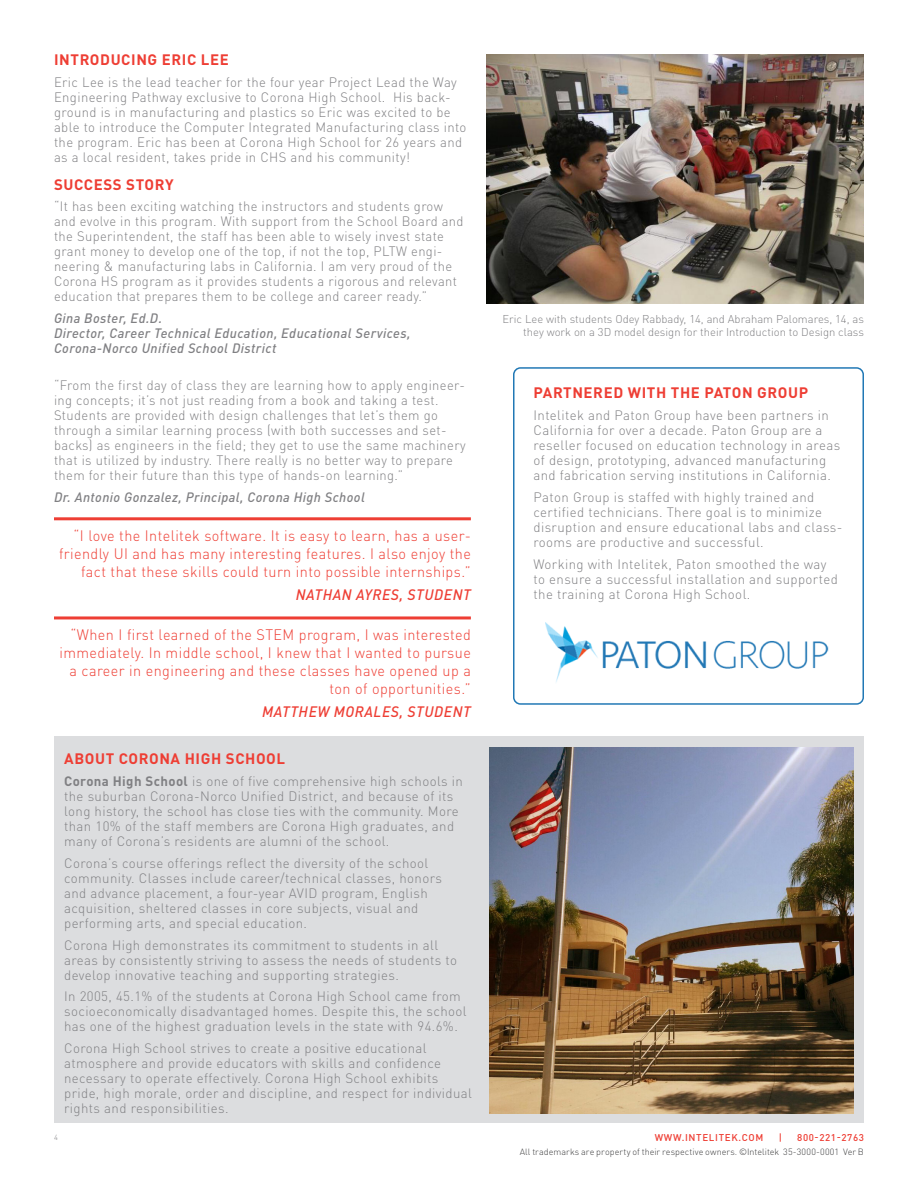
<style>
.page{position:relative;width:918px;height:1188px;background:#fff}
.page>*{position:absolute;margin:0;border:0;box-sizing:border-box;transform-origin:0 0}
.Quote_Text{font:300 15px/18px "DINOT";letter-spacing:.03em;color:#ee3e34;text-align:right;scale:.96 1}
.Paragraph_Header{font:700 15px "DINOT";letter-spacing:.04em;color:#ee3e34}
.Quote_Name{font:italic 500 15px "DINOT";letter-spacing:.04em;color:#ee3e34;scale:.96 1}
.Body_Text{font:300 13.5px/15px "DINOT";letter-spacing:.03em;color:#808083}
.Body_Text-2{font:300 13.5px/15px "DINOT";letter-spacing:.03em;color:#808083;scale:.96 1}
.Body_Text-3{font:italic 500 13.5px/15px "DINOT";letter-spacing:.03em;color:#808083}
.t1{font:300 11.25px/13.5px "DINOT";color:#808083;text-align:right}
.t2{font:500 9.75px "DINOT";letter-spacing:.07em;color:#ee3e34}
._14_DS_copyright_tex{font:300 9px "DINOT";letter-spacing:.005em;color:#3e3e3f}
.t3{font:300 7.5px "DINOT";color:#808083}
.s1{font-weight:700}
</style>
<div class="page">
<div style="left:54px;top:737px;width:810px;height:386px;background:#dcdddf"></div>
<img style="left:486px;top:54px;width:378px;height:249px">
<img style="left:489px;top:748px;width:364px;height:366px">
<hr style="left:54px;top:517px;width:417px;height:3px;background:#ee3e34">
<hr style="left:54px;top:616px;width:417px;height:3px;background:#ee3e34">
<img style="left:546px;top:623px;width:283px;height:59px">
<div style="left:513px;top:367px;width:351px;height:338px;border:2px solid #2178b5;border-radius:7px"></div>
<p class="Paragraph_Header" style="left:54px;top:50px;width:176px">INTRODUCING ERIC LEE</p>
<p class="Body_Text" style="left:54px;top:75px;width:414px">Eric Lee is the lead teacher for the four year Project Lead the Way Engineering Pathway exclusive to Corona High School. His back&shy;ground is in manufacturing and plastics so Eric was excited to be able to introduce the Computer Integrated Manufacturing class into the program. Eric has been at Corona High School for 26 years and as a local resident, takes pride in CHS and his community!</p>
<p class="Paragraph_Header" style="left:54px;top:174px;width:121px">SUCCESS STORY</p>
<p class="Body_Text-2" style="left:54px;top:199px;width:428px">“It has been exciting watching the instructors and students grow and evolve in this program. With support from the School Board and the Superintendent, the staff has been able to wisely invest state grant money to develop one of the top, if not the top, PLTW engi&shy;neering &amp; manufacturing labs in California. I am very proud of the Corona HS program as it provides students a rigorous and relevant education that prepares them to be college and career ready.”</p>
<p class="Body_Text-3" style="left:54px;top:311px;width:358px">Gina Boster, Ed.D.<br>Director, Career Technical Education, Educational Services,<br>Corona-Norco Unified School District</p>
<p class="Body_Text-2" style="left:54px;top:377px;width:430px">“From the first day of class they are learning how to apply engineer&shy;ing concepts; it’s not just reading from a book and taking a test.<br>Students are provided with design challenges that let’s them go through a similar learning process (with both successes and set&shy;backs) as engineers in the field; they get to use the same machinery that is utilized by industry. There really is no better way to prepare them for their future than this type of hands-on learning.”</p>
<p class="Body_Text-3" style="left:54px;top:489px;width:312px">Dr. Antonio Gonzalez, Principal, Corona High School</p>
<p class="Quote_Text" style="left:59px;top:526px;width:430px">“I love the Intelitek software. It is easy to learn, has a user&shy;friendly UI and has many interesting features. I also enjoy the fact that these skills could turn into possible internships.”</p>
<p class="Quote_Name" style="left:296px;top:585px;width:184px">NATHAN AYRES, STUDENT</p>
<p class="Quote_Text" style="left:59px;top:625px;width:430px">“When I first learned of the STEM program, I was interested immediately. In middle school, I knew that I wanted to pursue a career in engineering and these classes have opened up a ton of opportunities.”</p>
<p class="Quote_Name" style="left:262px;top:702px;width:219px">MATTHEW MORALES, STUDENT</p>
<p class="Paragraph_Header" style="left:64px;top:749px;width:222px">ABOUT CORONA HIGH SCHOOL</p>
<p class="Body_Text" style="left:64px;top:774px;width:400px"><span class="s1">Corona High School</span> is one of five comprehensive high schools in the suburban Corona-Norco Unified District, and because of its long history, the school has close ties with the community. More than 10% of the staff members are Corona High graduates, and many of Corona’s residents are alumni of the school.</p>
<p class="Body_Text" style="left:64px;top:855px;width:379px">Corona’s course offerings reflect the diversity of the school community. Classes include career/technical classes, honors and advance placement, a four-year AVID program, English acquisition, sheltered classes in core subjects, visual and performing arts, and special education.</p>
<p class="Body_Text" style="left:64px;top:937px;width:395px">Corona High demonstrates its commitment to students in all areas by consistently striving to assess the needs of students to develop innovative teaching and supporting strategies.</p>
<p class="Body_Text" style="left:64px;top:989px;width:404px">In 2005, 45.1% of the students at Corona High School came from socioeconomically disadvantaged homes. Despite this, the school has one of the highest graduation levels in the state with 94.6%.</p>
<p class="Body_Text" style="left:64px;top:1041px;width:409px">Corona High School strives to create a positive educational atmosphere and provide educators with skills and confidence necessary to operate effectively. Corona High School exhibits pride, high morale, order and discipline, and respect for individual rights and responsibilities.</p>
<p class="t3" style="left:54px;top:1132px;width:5px">4</p>
<p class="t1" style="left:503px;top:312px;width:363px">Eric Lee with students Odey Rabbady, 14, and Abraham Palomares, 14, as they work on a 3D model design for their Introduction to Design class</p>
<p class="Paragraph_Header" style="left:534px;top:383px;width:276px">PARTNERED WITH THE PATON GROUP</p>
<p class="Body_Text" style="left:534px;top:408px;width:308px">Intelitek and Paton Group have been partners in California for over a decade. Paton Group are a reseller focused on education technology in areas of design, prototyping, advanced manufacturing and fabrication serving institutions in California.</p>
<p class="Body_Text" style="left:534px;top:489px;width:310px">Paton Group is staffed with highly trained and certified technicians. There goal is to minimize disruption and ensure educational labs and class&shy;rooms are productive and successful.</p>
<p class="Body_Text" style="left:534px;top:556px;width:306px">Working with Intelitek, Paton smoothed the way to ensure a successful installation and supported the training at Corona High School.</p>
<p class="t2" style="left:655px;top:1132px;width:110px">WWW.INTELITEK.COM</p>
<p class="t2" style="left:779px;top:1132px;width:5px">|</p>
<p class="t2" style="left:797px;top:1132px;width:68px">800-221-2763</p>
<p class="_14_DS_copyright_tex" style="left:520px;top:1146px;width:346px">All trademarks are property of their respective owners. ©Intelitek 35-3000-0001 Ver B</p>
</div>
